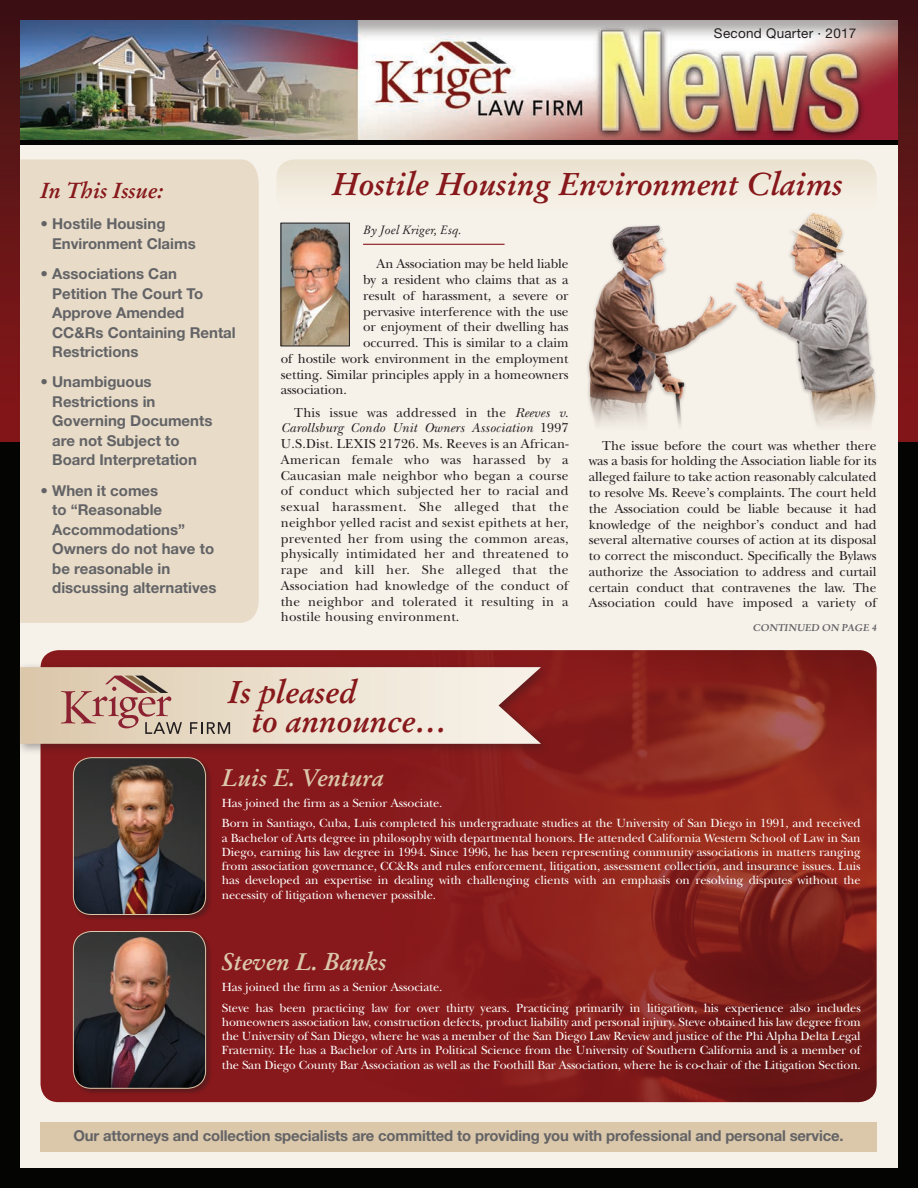
<style>
.page{position:relative;width:918px;height:1188px;background:#fff}
.page>*{position:absolute;margin:0;border:0;box-sizing:border-box;transform-origin:0 0}
.t1{font:italic 700 31.5px/28.5px "Stempel Garamond";color:#87181b}
.t2{font:italic 700 24px "Stempel Garamond";color:#dbc7a9}
.t3{font:italic 700 21.75px "Stempel Garamond";color:#87181b}
.t4{font:700 15px/19.5px "Helvetica Neue";color:#636366}
.t5{font:13.5px/15.8px "New Baskerville";letter-spacing:-.005em;color:#231f20;text-align:justify}
.t6{font:13.5px "Helvetica Neue";letter-spacing:.02em;color:#231f20}
.t7{font:12.3px/14.2px "New Baskerville";letter-spacing:-.01em;color:#fff}
.t8{font:italic 12px "Stempel Garamond";color:#231f20}
.t9{font:700 9.75px "Stempel Garamond";color:#636366}
.s1{font-style:italic}
</style>
<div class="page">
<div style="left:0;top:0;width:918px;height:444px;background:linear-gradient(to bottom,#3e1315,#871718)"></div>
<div style="left:0;top:443px;width:918px;height:745px;background:#040503"></div>
<div style="left:20px;top:145px;width:878px;height:1023px;background:#f6f1e9"></div>
<img style="left:20px;top:20px;width:878px;height:121px">
<hr style="left:20px;top:141px;width:878px;height:4px;background:#040503">
<div style="left:20px;top:159px;width:239px;height:464px;background:#e8dcc9"></div>
<svg style="left:277px;top:159px;width:599px;height:30px"></svg>
<div style="left:40px;top:1122px;width:837px;height:29px;background:#dbc7a9"></div>
<hr style="left:363px;top:244px;width:142px;height:1px;background:#87181b">
<img style="left:283px;top:225px;width:65px;height:119px">
<div style="left:281px;top:223px;width:69px;height:123px;border:1px solid #231f20"></div>
<img style="left:587px;top:213px;width:289px;height:212px">
<div style="left:41px;top:650px;width:836px;height:452px;background:#87181b;border-radius:18px"></div>
<img style="left:278px;top:650px;width:599px;height:452px">
<div style="left:15px;top:662px;width:536px;height:94px;background:#231f20;opacity:.4"></div>
<svg style="left:20px;top:667px;width:521px;height:77px;background:#dfcdbc"></svg>
<div style="left:73px;top:757px;width:140px;height:165px;background:#231f20;opacity:.4"></div>
<img style="left:73px;top:758px;width:133px;height:156px">
<div style="left:73px;top:757px;width:133px;height:158px;border:1px solid #dbc7a9;border-radius:18px"></div>
<div style="left:73px;top:931px;width:140px;height:164px;background:#231f20;opacity:.4"></div>
<img style="left:73px;top:932px;width:133px;height:156px">
<div style="left:73px;top:931px;width:133px;height:158px;border:1px solid #dbc7a9;border-radius:18px"></div>
<p class="t6" style="left:714px;top:26px;width:144px">Second Quarter · 2017</p>
<h3 class="t3" style="left:41px;top:177px;width:124px">In This Issue:</h3>
<p class="t4" style="left:52px;top:214px;width:145px;text-indent:-12px">• Hostile Housing<br>Environment Claims</p>
<p class="t4" style="left:52px;top:264px;width:185px;text-indent:-12px">• Associations Can<br>Petition The Court To<br>Approve Amended<br>CC&amp;Rs Containing Rental<br>Restrictions</p>
<p class="t4" style="left:52px;top:372px;width:162px;text-indent:-12px">• Unambiguous<br>Restrictions in<br>Governing Documents are not Subject to<br>Board Interpretation</p>
<p class="t4" style="left:52px;top:480px;width:166px;text-indent:-12px">• When it comes<br>to “Reasonable<br>Accommodations”<br>Owners do not have to be reasonable in discussing alternatives</p>
<h1 class="t1" style="left:333px;top:169px;width:512px">Hostile Housing Environment Claims</h1>
<p class="t8" style="left:363px;top:223px;width:100px">By Joel Kriger, Esq.</p>
<p class="t5" style="left:377px;top:256px;width:193px">An Association may be held liable</p>
<p class="t5" style="left:363px;top:272px;width:207px">by a resident who claims that as a</p>
<p class="t5" style="left:363px;top:288px;width:207px">result of harassment, a severe or</p>
<p class="t5" style="left:363px;top:303px;width:207px">pervasive interference with the use</p>
<p class="t5" style="left:363px;top:319px;width:207px">or enjoyment of their dwelling has</p>
<p class="t5" style="left:363px;top:335px;width:207px">occurred. This is similar to a claim</p>
<p class="t5" style="left:281px;top:351px;width:289px">of hostile work environment in the employment</p>
<p class="t5" style="left:281px;top:366px;width:289px">setting. Similar principles apply in a homeowners</p>
<p class="t5" style="left:281px;top:382px;width:68px">association.</p>
<p class="t5" style="left:281px;top:404px;width:289px;text-indent:13px">This issue was addressed in the <span class="s1">Reeves v.<br>Carollsburg Condo Unit Owners Association</span> 1997<br>U.S.Dist. LEXIS 21726. Ms. Reeves is an African-American female who was harassed by a Caucasian male neighbor who began a course of conduct which subjected her to racial and sexual harassment. She alleged that the neighbor yelled racist and sexist epithets at her, prevented her from using the common areas, physically intimidated her and threatened to rape and kill her. She alleged that the Association had knowledge of the conduct of the neighbor and tolerated it resulting in a hostile housing environment.</p>
<p class="t5" style="left:589px;top:438px;width:289px;text-indent:13px">The issue before the court was whether there was a basis for holding the Association liable for its alleged failure to take action reasonably calculated to resolve Ms. Reeve’s complaints. The court held the Association could be liable because it had knowledge of the neighbor’s conduct and had several alternative courses of action at its disposal to correct the misconduct. Specifically the Bylaws authorize the Association to address and curtail certain conduct that contravenes the law. The Association could have imposed a variety of</p>
<p class="t9" style="left:753px;top:621px;width:127px">CONTINUED ON PAGE 4</p>
<h1 class="t1" style="left:252px;top:678px;width:197px;text-indent:-24px">Is pleased<br>to announce…</h1>
<h2 class="t2" style="left:222px;top:763px;width:164px">Luis E. Ventura</h2>
<p class="t7" style="left:222px;top:792px;width:640px;line-height:20.7px">Has joined the firm as a Senior Associate.<br>Born in Santiago, Cuba, Luis completed his undergraduate studies at the University of San Diego in 1991, and received</p>
<p class="t7" style="left:222px;top:831px;width:640px;text-align:justify">a Bachelor of Arts degree in philosophy with departmental honors. He attended California Western School of Law in San Diego, earning his law degree in 1994. Since 1996, he has been representing community associations in matters ranging from association governance, CC&amp;Rs and rules enforcement, litigation, assessment collection, and insurance issues. Luis has developed an expertise in dealing with challenging clients with an emphasis on resolving disputes without the necessity of litigation whenever possible.</p>
<h2 class="t2" style="left:222px;top:947px;width:166px">Steven L. Banks</h2>
<p class="t7" style="left:222px;top:977px;width:640px;line-height:20.7px">Has joined the firm as a Senior Associate.<br>Steve has been practicing law for over thirty years. Practicing primarily in litigation, his experience also includes</p>
<p class="t7" style="left:222px;top:1015px;width:640px;text-align:justify">homeowners association law, construction defects, product liability and personal injury. Steve obtained his law degree from the University of San Diego, where he was a member of the San Diego Law Review and justice of the Phi Alpha Delta Legal Fraternity. He has a Bachelor of Arts in Political Science from the University of Southern California and is a member of the San Diego County Bar Association as well as the Foothill Bar Association, where he is co-chair of the Litigation Section.</p>
<p class="t4" style="left:73px;top:1125px;width:772px">Our attorneys and collection specialists are committed to providing you with professional and personal service.</p>
</div>
